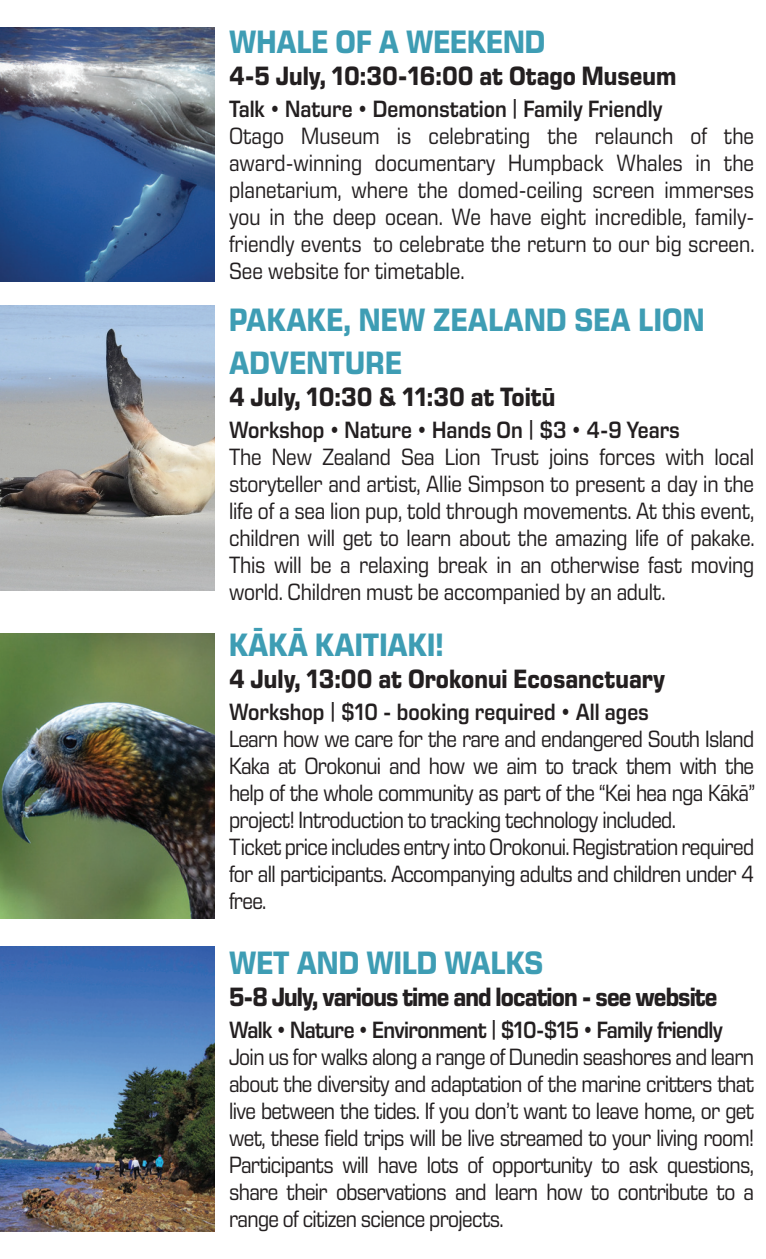
<style>
.page{position:relative;width:766px;height:1259px;background:#fff}
.page>*{position:absolute;margin:0;border:0;box-sizing:border-box;transform-origin:0 0}
.t1{font:700 33px "Eurostile Next LT Pro";color:#3e9db4;scale:.87 1}
.t2{font:700 27px "Eurostile Next LT Pro";color:#231f20;scale:.87 1}
.t3{font:700 27px "Eurostile Next LT Pro";letter-spacing:-.04em;color:#231f20;scale:.87 1}
.t4{font:24px/27px "Eurostile Next LT Pro";letter-spacing:-.03em;color:#231f20;text-align:justify;scale:.87 1}
.t5{font:600 24px "Eurostile Next LT Pro";color:#231f20;scale:.87 1}
.t6{font:600 24px "Eurostile Next LT Pro";letter-spacing:-.03em;color:#231f20;scale:.87 1}
</style>
<div class="page">
<img style="left:0;top:27px;width:214px;height:255px">
<img style="left:0;top:305px;width:214px;height:285px">
<img style="left:0;top:946px;width:214px;height:285px">
<img style="left:0;top:633px;width:214px;height:285px">
<p class="t1" style="left:229px;top:23px;width:365px">WHALE OF A WEEKEND</p>
<p class="t2" style="left:229px;top:60px;width:515px">4-5 July, 10:30-16:00 at Otago Museum</p>
<p class="t5" style="left:229px;top:95px;width:500px">Talk • Nature • Demonstation | Family Friendly</p>
<p class="t4" style="left:229px;top:122px;width:605px">Otago Museum is celebrating the relaunch of the award-winning documentary Humpback Whales in the planetarium, where the domed-ceiling screen immerses you in the deep ocean. We have eight incredible, family&shy;friendly events to celebrate the return to our big screen.<br>See website for timetable.</p>
<p class="t1" style="left:229px;top:301px;width:548px">PAKAKE, NEW ZEALAND SEA LION</p>
<p class="t1" style="left:229px;top:344px;width:200px">ADVENTURE</p>
<p class="t2" style="left:229px;top:382px;width:376px">4 July, 10:30 &amp; 11:30 at Toitū</p>
<p class="t5" style="left:229px;top:416px;width:519px">Workshop • Nature • Hands On | $3 • 4-9 Years</p>
<p class="t4" style="left:229px;top:443px;width:605px">The New Zealand Sea Lion Trust joins forces with local storyteller and artist, Allie Simpson to present a day in the life of a sea lion pup, told through movements. At this event, children will get to learn about the amazing life of pakake.<br>This will be a relaxing break in an otherwise fast moving world. Children must be accompanied by an adult.</p>
<p class="t1" style="left:229px;top:626px;width:249px">KĀKĀ KAITIAKI!</p>
<p class="t2" style="left:229px;top:664px;width:502px">4 July, 13:00 at Orokonui Ecosanctuary</p>
<p class="t5" style="left:229px;top:698px;width:484px">Workshop | $10 - booking required • All ages</p>
<p class="t4" style="left:229px;top:725px;width:606px">Learn how we care for the rare and endangered South Island Kaka at Orokonui and how we aim to track them with the help of the whole community as part of the “Kei hea nga Kākā” project! Introduction to tracking technology included.</p>
<p class="t4" style="left:229px;top:833px;width:605px">Ticket price includes entry into Orokonui. Registration required for all participants. Accompanying adults and children under 4 free.</p>
<p class="t1" style="left:229px;top:944px;width:362px">WET AND WILD WALKS</p>
<p class="t3" style="left:229px;top:981px;width:563px">5-8 July, various time and location - see website</p>
<p class="t6" style="left:229px;top:1016px;width:569px">Walk • Nature • Environment | $10-$15 • Family friendly</p>
<p class="t4" style="left:229px;top:1043px;width:605px">Join us for walks along a range of Dunedin seashores and learn about the diversity and adaptation of the marine critters that live between the tides. If you don’t want to leave home, or get wet, these field trips will be live streamed to your living room!<br>Participants will have lots of opportunity to ask questions, share their observations and learn how to contribute to a range of citizen science projects.</p>
</div>
